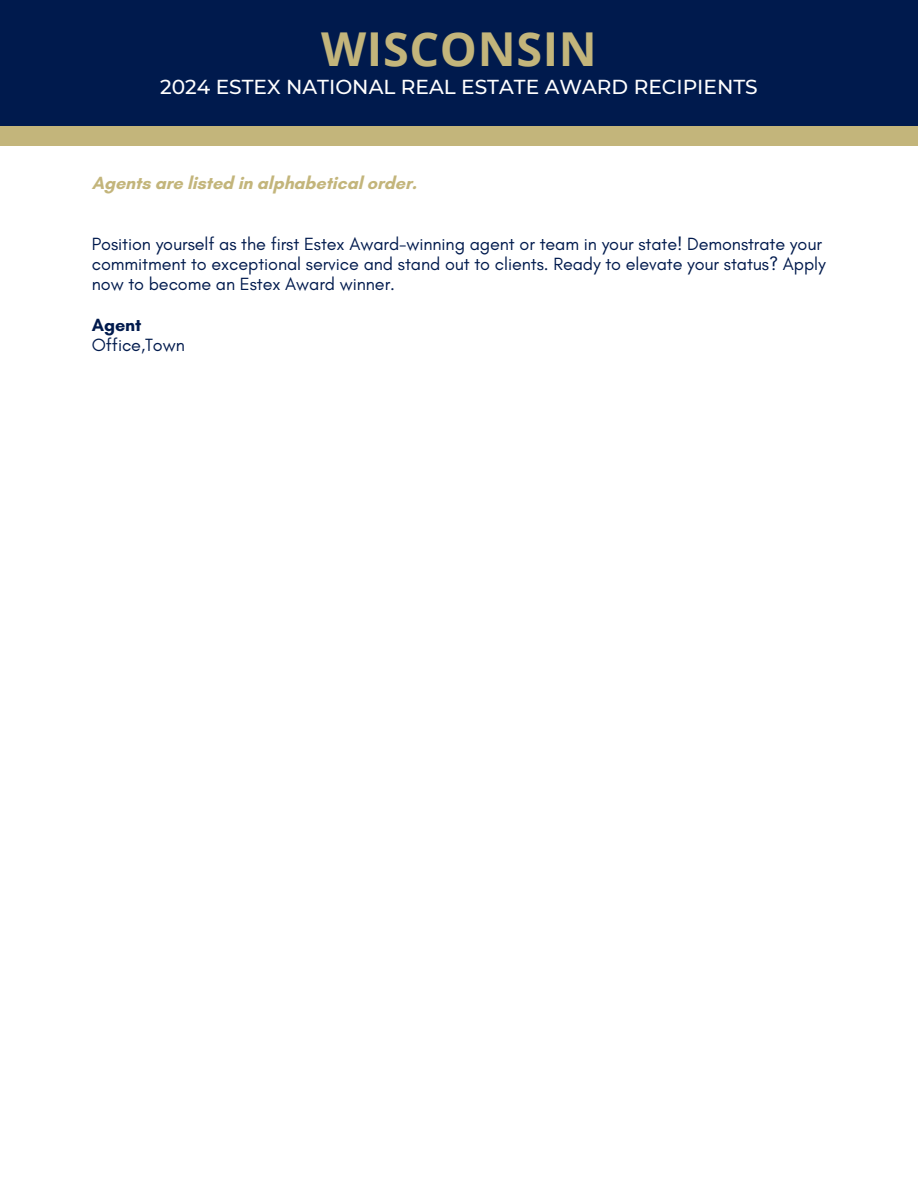
<style>
.page{position:relative;width:918px;height:1188px;background:#fff}
.page>*{position:absolute;margin:0;border:0;box-sizing:border-box;transform-origin:0 0}
.t1{font:700 46.65px "Open Sans";letter-spacing:.015em;color:#c3b57b}
.t2{font:500 20.25px "Montserrat";color:#fff}
.t3{font:18px/20.2px "Glacial Indifference";letter-spacing:-.005em;color:#001a4d}
.t4{font:700 18px "Glacial Indifference";letter-spacing:-.005em;color:#c3b57b}
.t5{font:700 18px "Glacial Indifference";letter-spacing:-.005em;color:#001a4d}
</style>
<div class="page">
<div style="left:0;top:0;width:918px;height:136px;background:#001a4d"></div>
<div style="left:0;top:126px;width:918px;height:20px;background:#c3b57b"></div>
<p class="t1" style="left:321px;top:16px;width:277px">WISCONSIN</p>
<p class="t2" style="left:160px;top:75px;width:599px">2024 ESTEX NATIONAL REAL ESTATE AWARD RECIPIENTS</p>
<h1 class="t4" style="left:92px;top:172px;width:327px">Agents are listed in alphabetical order.</h1>
<h2 class="t3" style="left:92px;top:233px;width:736px">Position yourself as the first Estex Award-winning agent or team in your state! Demonstrate your commitment to exceptional service and stand out to clients. Ready to elevate your status? Apply now to become an Estex Award winner.</h2>
<h3 class="t5" style="left:92px;top:314px;width:51px">Agent</h3>
<p class="t3" style="left:92px;top:334px;width:95px">Office,Town</p>
</div>
